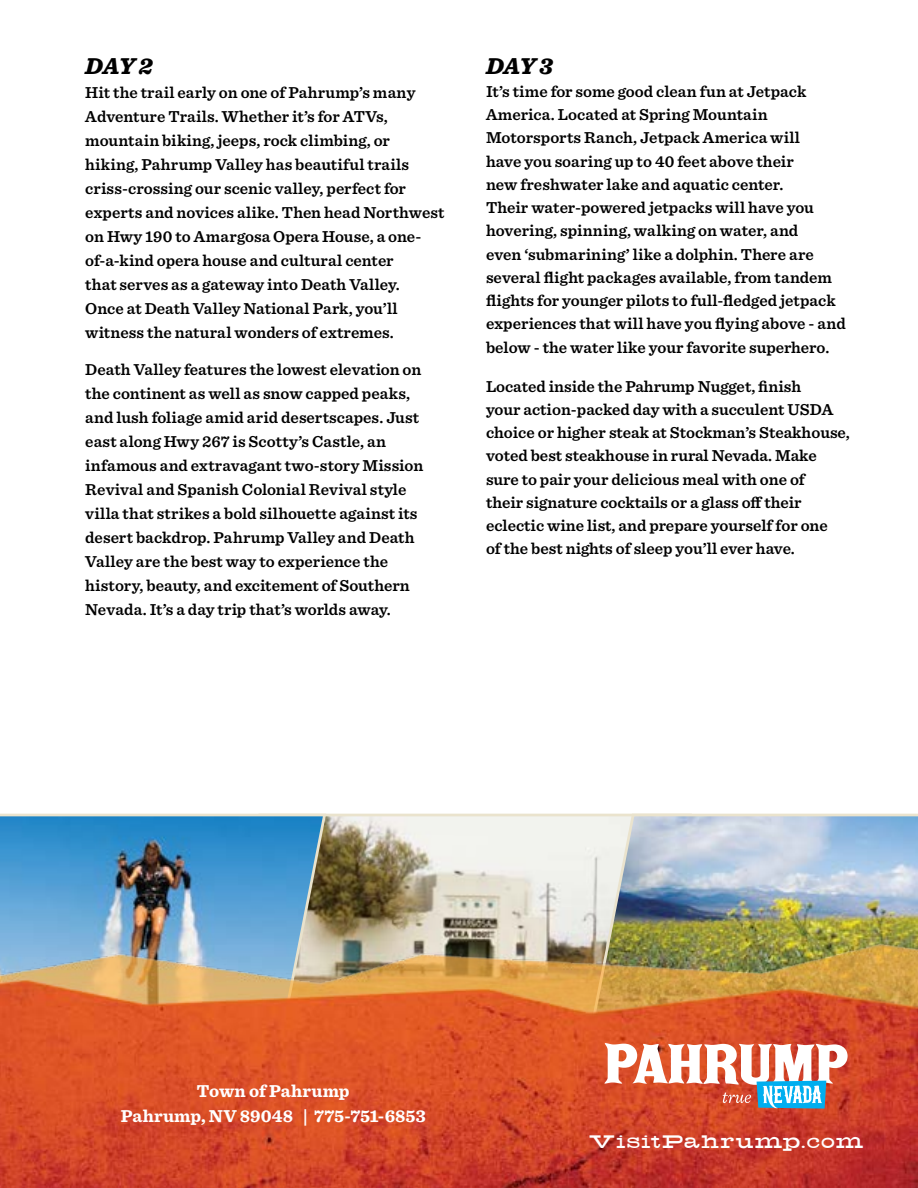
<style>
.page{position:relative;width:918px;height:1188px;background:#fff}
.page>*{position:absolute;margin:0;border:0;box-sizing:border-box;transform-origin:0 0}
.t1{font:italic 900 24px "Sentinel";letter-spacing:-.03em;color:#000}
.t2{font:700 18px/25.5px "Sentinel";letter-spacing:.005em;color:#fff;text-align:center}
.t3{font:600 16.5px/24px "Sentinel";color:#000}
.t4{font:16.5px "Hefty Font";letter-spacing:-.005em;color:#fff;scale:.91 1}
</style>
<div class="page">
<img style="left:328px;top:818px;width:262px;height:92px">
<img style="left:0;top:813px;width:328px;height:97px">
<svg style="left:590px;top:813px;width:328px;height:97px;background:#b6c7d8"></svg>
<img style="left:0;top:910px;width:918px;height:278px">
<svg style="left:604px;top:1043px;width:244px;height:66px"></svg>
<h1 class="t1" style="left:85px;top:46px;width:69px">DAY 2</h1>
<p class="t3" style="left:85px;top:79px;width:361px">Hit the trail early on one of Pahrump’s many Adventure Trails. Whether it’s for ATVs, mountain biking, jeeps, rock climbing, or hiking, Pahrump Valley has beautiful trails criss-crossing our scenic valley, perfect for experts and novices alike. Then head Northwest on Hwy 190 to Amargosa Opera House, a one&shy;of-a-kind opera house and cultural center<br>that serves as a gateway into Death Valley.<br>Once at Death Valley National Park, you’ll witness the natural wonders of extremes.</p>
<p class="t3" style="left:85px;top:357px;width:340px">Death Valley features the lowest elevation on the continent as well as snow capped peaks, and lush foliage amid arid desertscapes. Just east along Hwy 267 is Scotty’s Castle, an infamous and extravagant two-story Mission Revival and Spanish Colonial Revival style villa that strikes a bold silhouette against its desert backdrop. Pahrump Valley and Death Valley are the best way to experience the history, beauty, and excitement of Southern Nevada. It’s a day trip that’s worlds away.</p>
<h1 class="t1" style="left:486px;top:46px;width:69px">DAY 3</h1>
<p class="t3" style="left:486px;top:79px;width:361px;line-height:23.2px">It’s time for some good clean fun at Jetpack America. Located at Spring Mountain Motorsports Ranch, Jetpack America will<br>have you soaring up to 40 feet above their<br>new freshwater lake and aquatic center.<br>Their water-powered jetpacks will have you hovering, spinning, walking on water, and<br>even ‘submarining’ like a dolphin. There are several flight packages available, from tandem flights for younger pilots to full-fledged jetpack experiences that will have you flying above - and below - the water like your favorite superhero.</p>
<p class="t3" style="left:486px;top:374px;width:365px;line-height:23.2px">Located inside the Pahrump Nugget, finish<br>your action-packed day with a succulent USDA choice or higher steak at Stockman’s Steakhouse, voted best steakhouse in rural Nevada. Make sure to pair your delicious meal with one of<br>their signature cocktails or a glass off their eclectic wine list, and prepare yourself for one<br>of the best nights of sleep you’ll ever have.</p>
<p class="t2" style="left:121px;top:1077px;width:307px">Town of Pahrump<br>Pahrump, NV 89048 | 775-751-6853</p>
<p class="t4" style="left:588px;top:1131px;width:304px">VisitPahrump.com</p>
</div>
